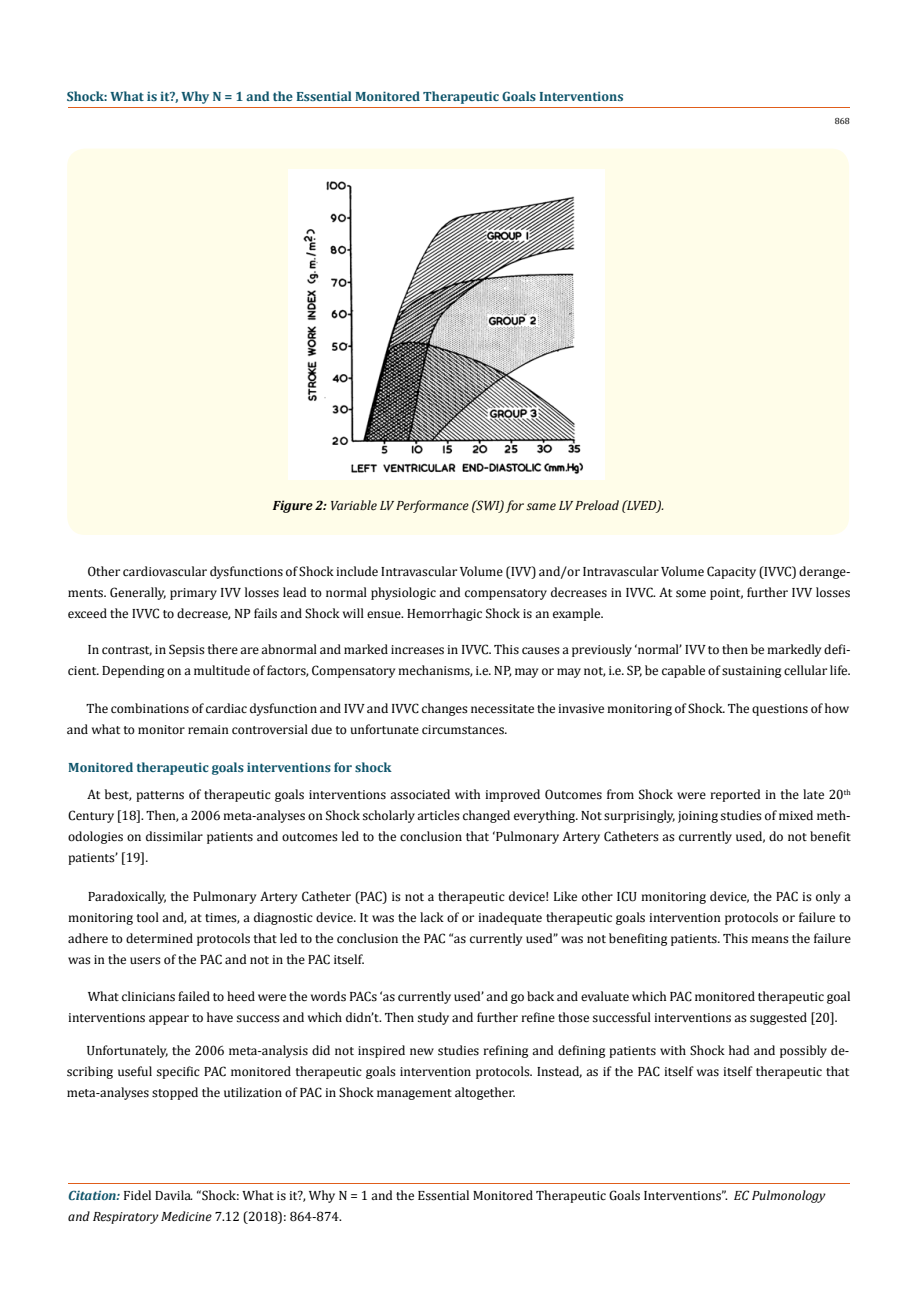
<style>
.page{position:relative;width:917px;height:1298px;background:#fff}
.page>*{position:absolute;margin:0;border:0;box-sizing:border-box;transform-origin:0 0}
.t1{font:13.5px/21px "Cambria";color:#000}
.t2{font:700 13.5px "Cambria";color:#0e546a}
.t3{font:italic 13.5px "Cambria";color:#000}
.t4{font:9px "Cambria";color:#000}
.s1{font-weight:700}
.s2{font-weight:700;color:#0e546a}
.s3{font-weight:700;font-style:italic;color:#0e546a}
.s4{font-style:italic}
</style>
<div class="page">
<hr style="left:68px;top:108px;width:781px;height:1px;background:#e05d1a">
<hr style="left:68px;top:1183px;width:781px;height:1px;background:#e05d1a">
<div style="left:67px;top:148px;width:782px;height:387px;background:#fffde9;border-radius:18px"></div>
<img style="left:288px;top:170px;width:316px;height:309px">
<p class="t2" style="left:67px;top:87px;width:558px">Shock: What is it?, Why N = 1 and the Essential Monitored Therapeutic Goals Interventions</p>
<p class="t3" style="left:273px;top:495px;width:393px"><span class="s1">Figure 2:</span> Variable LV Performance (SWI) for same LV Preload (LVED).</p>
<p class="t4" style="left:834px;top:116px;width:16px">868</p>
<p class="t1" style="left:68px;top:561px;width:784px;text-align:justify;text-indent:19px">Other cardiovascular dysfunctions of Shock include Intravascular Volume (IVV) and/or Intravascular Volume Capacity (IVVC) derange&shy;ments. Generally, primary IVV losses lead to normal physiologic and compensatory decreases in IVVC. At some point, further IVV losses exceed the IVVC to decrease, NP fails and Shock will ensue. Hemorrhagic Shock is an example.</p>
<p class="t1" style="left:68px;top:639px;width:784px;text-align:right">In contrast, in Sepsis there are abnormal and marked increases in IVVC. This causes a previously ‘normal’ IVV to then be markedly defi&shy;cient. Depending on a multitude of factors, Compensatory mechanisms, i.e. NP, may or may not, i.e. SP, be capable of sustaining cellular life.</p>
<p class="t1" style="left:67px;top:698px;width:784px;text-indent:19px">The combinations of cardiac dysfunction and IVV and IVVC changes necessitate the invasive monitoring of Shock. The questions of how and what to monitor remain controversial due to unfortunate circumstances.</p>
<p class="t1" style="left:88px;top:754px;width:764px;line-height:26.8px;text-indent:-19px"><span class="s2">Monitored therapeutic goals interventions for shock<br></span>At best, patterns of therapeutic goals interventions associated with improved Outcomes from Shock were reported in the late 20<sup>th</sup></p>
<p class="t1" style="left:68px;top:805px;width:784px;text-align:justify">Century [18]. Then, a 2006 meta-analyses on Shock scholarly articles changed everything. Not surprisingly, joining studies of mixed meth&shy;odologies on dissimilar patients and outcomes led to the conclusion that ‘Pulmonary Artery Catheters as currently used, do not benefit patients’ [19].</p>
<p class="t1" style="left:68px;top:886px;width:784px;text-align:justify;text-indent:19px">Paradoxically, the Pulmonary Artery Catheter (PAC) is not a therapeutic device! Like other ICU monitoring device, the PAC is only a monitoring tool and, at times, a diagnostic device. It was the lack of or inadequate therapeutic goals intervention protocols or failure to adhere to determined protocols that led to the conclusion the PAC “as currently used” was not benefiting patients. This means the failure was in the users of the PAC and not in the PAC itself.</p>
<p class="t1" style="left:68px;top:985px;width:784px;text-indent:19px">What clinicians failed to heed were the words PACs ‘as currently used’ and go back and evaluate which PAC monitored therapeutic goal interventions appear to have success and which didn’t. Then study and further refine those successful interventions as suggested [20].</p>
<p class="t1" style="left:67px;top:1040px;width:784px;text-align:justify;text-indent:19px">Unfortunately, the 2006 meta-analysis did not inspired new studies refining and defining patients with Shock had and possibly de&shy;scribing useful specific PAC monitored therapeutic goals intervention protocols. Instead, as if the PAC itself was itself therapeutic that meta-analyses stopped the utilization of PAC in Shock management altogether.</p>
<p class="t1" style="left:68px;top:1185px;width:758px"><span class="s3">Citation:</span> Fidel Davila<span class="s4">.</span> “Shock: What is it?, Why N = 1 and the Essential Monitored Therapeutic Goals Interventions”. <span class="s4">EC Pulmonology and Respiratory Medicine</span> 7.12 (2018): 864-874.</p>
</div>
